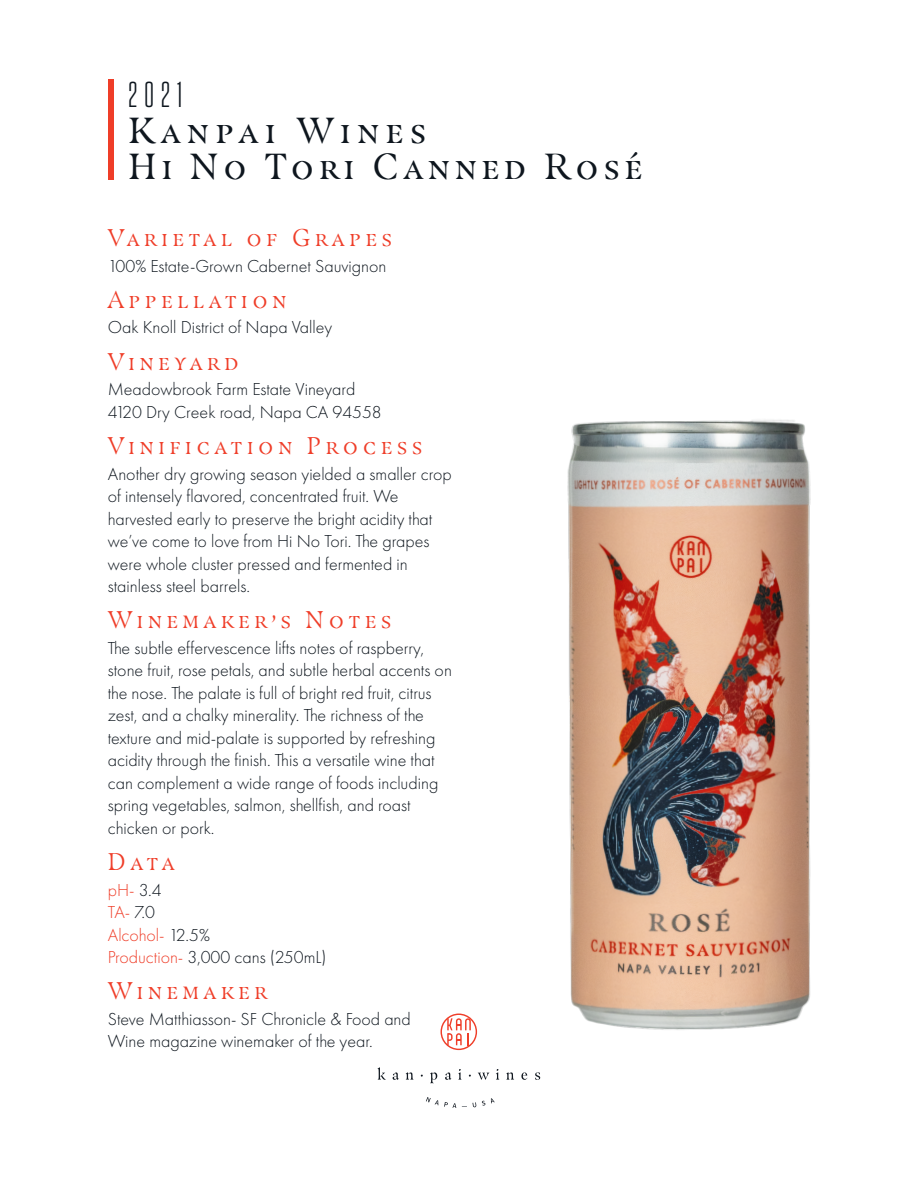
<style>
.page{position:relative;width:918px;height:1188px;background:#fff}
.page>*{position:absolute;margin:0;border:0;box-sizing:border-box;transform-origin:0 0}
.t1{font:36px/36px "Masqualero";letter-spacing:.15em;color:#0e161e}
.t2{font:36px "Tungsten Condensed";color:#0e161e}
.t3{font:300 24px "Masqualero";letter-spacing:.2em;color:#ef3d28}
.t4{font:300 18px/22.5px "Futura PT";color:#0e161e}
.s1{color:#ef3d28}
</style>
<div class="page">
<img style="left:405px;top:420px;width:406px;height:688px">
<div style="left:108px;top:80px;width:6px;height:100px;background:#ef3d28"></div>
<svg style="left:426px;top:1097px;width:12px;height:8px"></svg>
<svg style="left:444px;top:1102px;width:12px;height:6px"></svg>
<svg style="left:473px;top:1102px;width:3px;height:5px"></svg>
<svg style="left:482px;top:1098px;width:13px;height:8px"></svg>
<svg style="left:377px;top:1067px;width:9px;height:13px"></svg>
<svg style="left:393px;top:1072px;width:6px;height:8px"></svg>
<svg style="left:406px;top:1072px;width:8px;height:8px"></svg>
<svg style="left:430px;top:1072px;width:7px;height:11px"></svg>
<svg style="left:445px;top:1072px;width:6px;height:8px"></svg>
<svg style="left:458px;top:1069px;width:4px;height:11px"></svg>
<svg style="left:478px;top:1073px;width:11px;height:7px"></svg>
<svg style="left:496px;top:1069px;width:3px;height:11px"></svg>
<svg style="left:506px;top:1072px;width:8px;height:8px"></svg>
<svg style="left:521px;top:1072px;width:6px;height:8px"></svg>
<svg style="left:535px;top:1072px;width:5px;height:8px"></svg>
<svg style="left:441px;top:1014px;width:36px;height:36px"></svg>
<h1 class="t2" style="left:128px;top:77px;width:55px">2021</h1>
<h1 class="t1" style="left:128px;top:112px;width:515px">KANPAI WINES<br>HI NO TORI CANNED ROSÉ</h1>
<h2 class="t3" style="left:108px;top:223px;width:286px">VARIETAL OF GRAPES</h2>
<p class="t4" style="left:108px;top:255px;width:280px">100% Estate-Grown Cabernet Sauvignon</p>
<h2 class="t3" style="left:108px;top:285px;width:180px">APPELLATION</h2>
<p class="t4" style="left:108px;top:316px;width:226px">Oak Knoll District of Napa Valley</p>
<h2 class="t3" style="left:108px;top:347px;width:133px">VINEYARD</h2>
<p class="t4" style="left:108px;top:378px;width:275px">Meadowbrook Farm Estate Vineyard<br>4120 Dry Creek road, Napa CA 94558</p>
<h2 class="t3" style="left:108px;top:431px;width:316px">VINIFICATION PROCESS</h2>
<p class="t4" style="left:108px;top:462px;width:345px">Another dry growing season yielded a smaller crop of intensely flavored, concentrated fruit. We harvested early to preserve the bright acidity that we’ve come to love from Hi No Tori. The grapes were whole cluster pressed and fermented in stainless steel barrels.</p>
<h2 class="t3" style="left:108px;top:606px;width:285px">WINEMAKER’S NOTES</h2>
<p class="t4" style="left:108px;top:637px;width:346px">The subtle effervescence lifts notes of raspberry, stone fruit, rose petals, and subtle herbal accents on the nose. The palate is full of bright red fruit, citrus zest, and a chalky minerality. The richness of the texture and mid-palate is supported by refreshing acidity through the finish. This a versatile wine that can complement a wide range of foods including spring vegetables, salmon, shellfish, and roast chicken or pork.</p>
<h2 class="t3" style="left:108px;top:847px;width:69px">DATA</h2>
<p class="t4" style="left:108px;top:879px;width:220px"><span class="s1">pH-</span> 3.4<br><span class="s1">TA-</span> 7.0<br><span class="s1">Alcohol-</span> 12.5%<br><span class="s1">Production-</span> 3,000 cans (250mL)</p>
<h2 class="t3" style="left:108px;top:977px;width:161px">WINEMAKER</h2>
<p class="t4" style="left:108px;top:1008px;width:305px">Steve Matthiasson- SF Chronicle &amp; Food and<br>Wine magazine winemaker of the year.</p>
</div>
